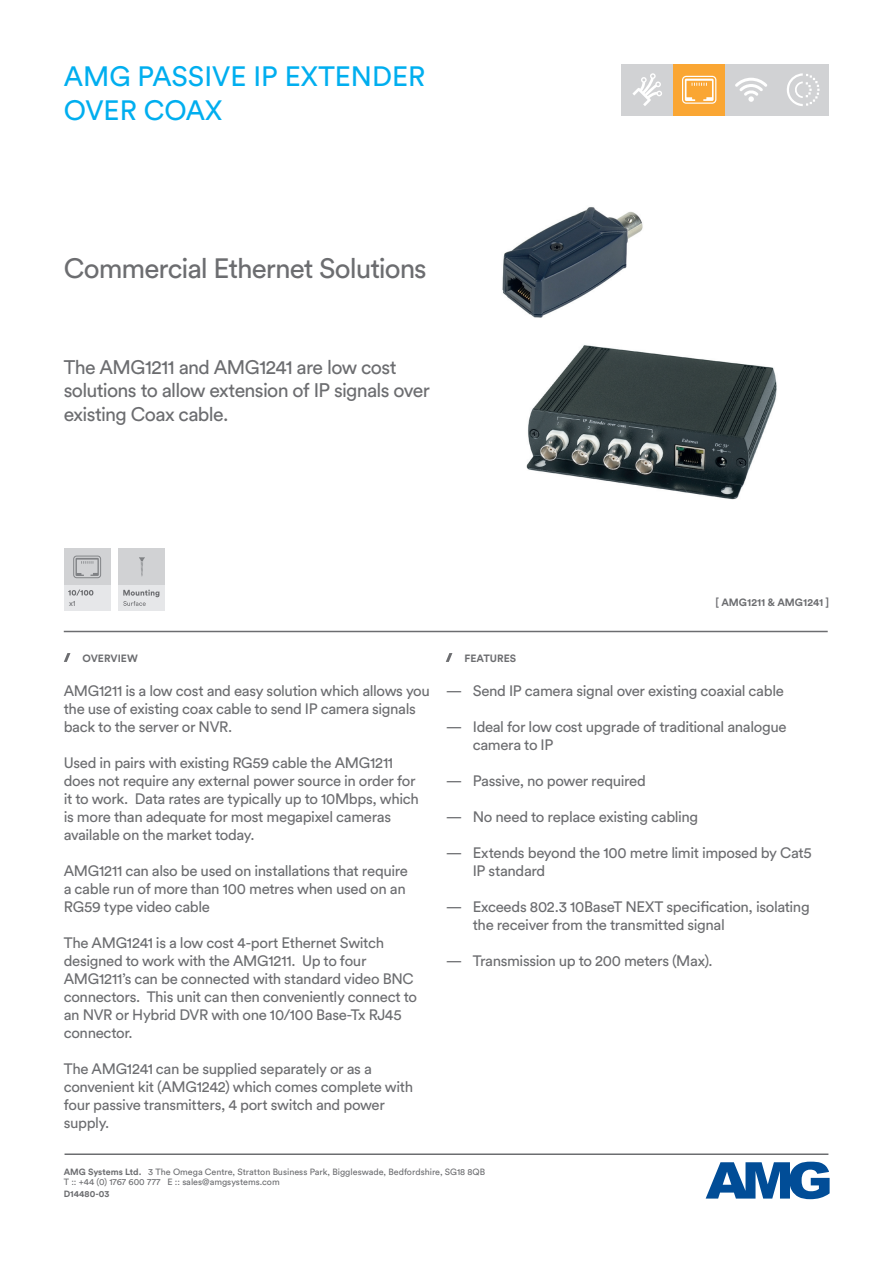
<style>
.page{position:relative;width:893px;height:1263px;background:#fff}
.page>*{position:absolute;margin:0;border:0;box-sizing:border-box;transform-origin:0 0}
.t1{font:27.75px/33.3px "Circular Std";color:#00aeef}
.t2{font:27.75px "Circular Std";letter-spacing:-.035em;color:#6c6d70}
.t3{font:19.5px/23.4px "Circular Std";letter-spacing:-.035em;color:#6c6d70}
.t4{font:15px/18px "Circular Std";letter-spacing:-.025em;color:#6c6d70}
.t5{font:700 10.5px "Circular Std";color:#6c6d70}
.t6{font:9px/10.8px "Circular Std";color:#6c6d70}
.t7{font:700 9px "Circular Std";color:#6c6d70}
.t8{font:7.8px "Circular Std";color:#6c6d70}
.s1{font-weight:700}
</style>
<div class="page">
<svg style="left:706px;top:1161px;width:123px;height:38px"></svg>
<hr style="left:65px;top:1153px;width:763px;height:2px;background:#6c6d70">
<hr style="left:64px;top:631px;width:764px;height:1px;background:#6c6d70">
<svg style="left:64px;top:653px;width:6px;height:9px"></svg>
<svg style="left:446px;top:653px;width:6px;height:9px"></svg>
<div style="left:64px;top:585px;width:47px;height:25px;background:#e6e7e9"></div>
<svg style="left:68px;top:590px;width:25px;height:5px"></svg>
<div style="left:64px;top:549px;width:47px;height:36px;background:#d1d2d4"></div>
<svg style="left:73px;top:556px;width:28px;height:22px"></svg>
<div style="left:119px;top:585px;width:46px;height:25px;background:#e6e7e9"></div>
<div style="left:119px;top:549px;width:46px;height:36px;background:#d1d2d4"></div>
<svg style="left:123px;top:590px;width:36px;height:16px"></svg>
<svg style="left:139px;top:557px;width:6px;height:19px"></svg>
<div style="left:725px;top:64px;width:52px;height:52px;background:#d1d2d4"></div>
<svg style="left:735px;top:78px;width:32px;height:24px"></svg>
<div style="left:673px;top:64px;width:52px;height:52px;background:#faa633"></div>
<svg style="left:682px;top:76px;width:34px;height:28px"></svg>
<div style="left:621px;top:64px;width:52px;height:52px;background:#d1d2d4"></div>
<svg style="left:632px;top:73px;width:30px;height:33px"></svg>
<div style="left:777px;top:64px;width:52px;height:52px;background:#d1d2d4"></div>
<svg style="left:787px;top:73px;width:32px;height:33px"></svg>
<img style="left:526px;top:345px;width:251px;height:155px">
<img style="left:502px;top:207px;width:141px;height:111px">
<h1 class="t1" style="left:64px;top:60px;width:363px">AMG PASSIVE IP EXTENDER<br>OVER COAX</h1>
<h1 class="t2" style="left:64px;top:251px;width:365px">Commercial Ethernet Solutions</h1>
<h2 class="t3" style="left:64px;top:355px;width:368px">The AMG1211 and AMG1241 are low cost solutions to allow extension of IP signals over existing Coax cable.</h2>
<p class="t8" style="left:69px;top:598px;width:8px">x1</p>
<p class="t5" style="left:82px;top:651px;width:57px">OVERVIEW</p>
<p class="t5" style="left:464px;top:651px;width:53px">FEATURES</p>
<p class="t5" style="left:715px;top:595px;width:115px">[ AMG1211 &amp; AMG1241 ]</p>
<p class="t4" style="left:64px;top:682px;width:368px">AMG1211 is a low cost and easy solution which allows you the use of existing coax cable to send IP camera signals back to the server or NVR.</p>
<p class="t4" style="left:64px;top:754px;width:357px">Used in pairs with existing RG59 cable the AMG1211 does not require any external power source in order for it to work. Data rates are typically up to 10Mbps, which is more than adequate for most megapixel cameras available on the market today.</p>
<p class="t4" style="left:64px;top:862px;width:346px">AMG1211 can also be used on installations that require a cable run of more than 100 metres when used on an<br>RG59 type video cable</p>
<p class="t4" style="left:64px;top:934px;width:355px">The AMG1241 is a low cost 4-port Ethernet Switch designed to work with the AMG1211. Up to four AMG1211’s can be connected with standard video BNC connectors. This unit can then conveniently connect to an NVR or Hybrid DVR with one 10/100 Base-Tx RJ45 connector.</p>
<p class="t4" style="left:64px;top:1060px;width:351px">The AMG1241 can be supplied separately or as a convenient kit (AMG1242) which comes complete with four passive transmitters, 4 port switch and power supply.</p>
<p class="t4" style="left:446px;top:682px;width:340px">— Send IP camera signal over existing coaxial cable</p>
<p class="t4" style="left:473px;top:718px;width:315px;text-indent:-27px">— Ideal for low cost upgrade of traditional analogue camera to IP</p>
<p class="t4" style="left:446px;top:772px;width:202px">— Passive, no power required</p>
<p class="t4" style="left:446px;top:808px;width:254px">— No need to replace existing cabling</p>
<p class="t4" style="left:473px;top:844px;width:340px;text-indent:-27px">— Extends beyond the 100 metre limit imposed by Cat5<br>IP standard</p>
<p class="t4" style="left:473px;top:898px;width:338px;text-indent:-27px">— Exceeds 802.3 10BaseT NEXT specification, isolating the receiver from the transmitted signal</p>
<p class="t4" style="left:446px;top:952px;width:269px">— Transmission up to 200 meters (Max).</p>
<p class="t6" style="left:64px;top:1166px;width:423px"><span class="s1">AMG Systems Ltd.</span> 3 The Omega Centre, Stratton Business Park, Biggleswade, Bedfordshire, SG18 8QB<br>T :: +44 (0) 1767 600 777 E :: sales@amgsystems.com</p>
<p class="t7" style="left:64px;top:1188px;width:47px">D14480-03</p>
</div>
